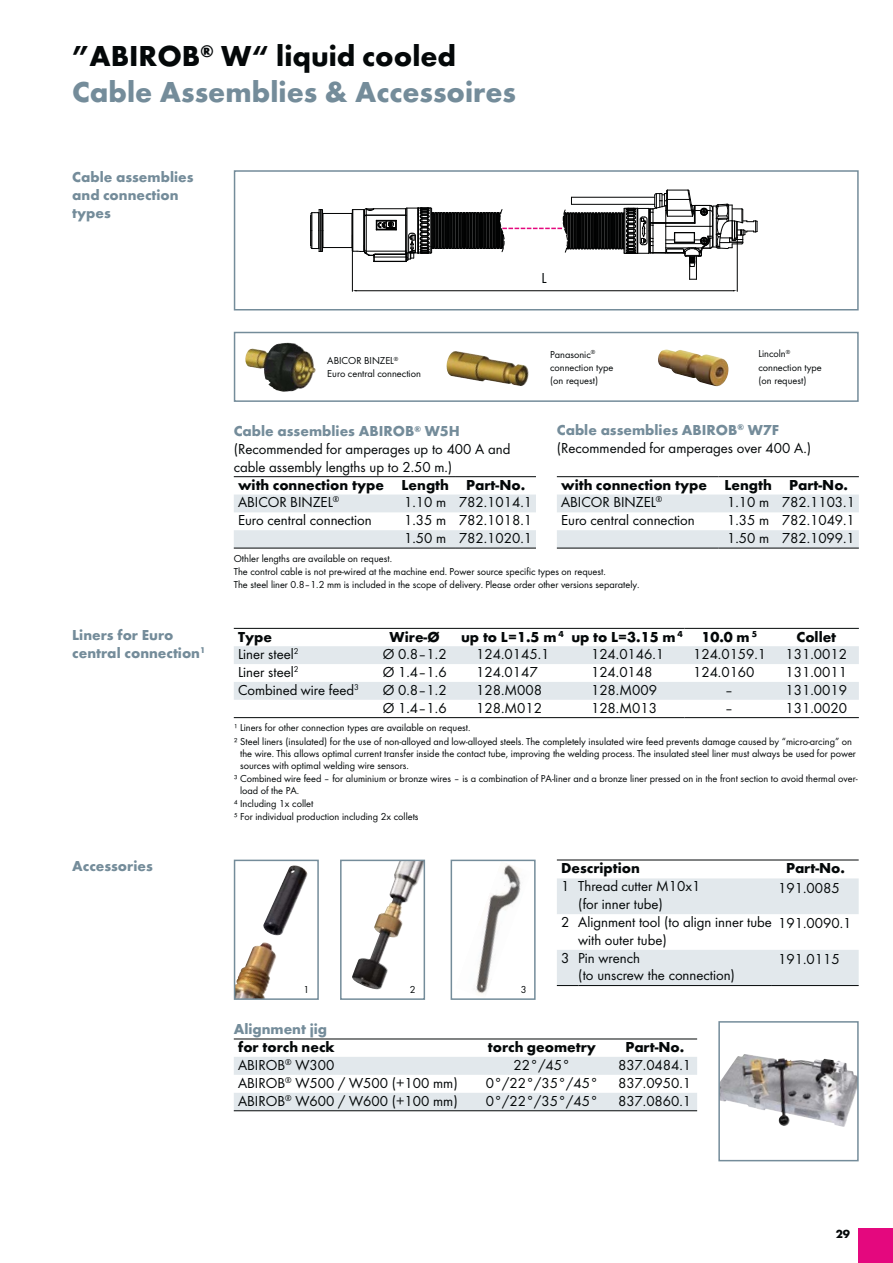
<style>
.page{position:relative;width:893px;height:1263px;background:#fff}
.page>*{position:absolute;margin:0;border:0;box-sizing:border-box;transform-origin:0 0}
.t1{font:700 30px "Futura TOT";color:#748c9a}
.t2{font:700 30px "Futura TOT";color:#040809}
.t3{font:15px/17.9px "Futura TOT Boo";color:#040809}
.t4{font:700 15px "Futura TOT";color:#040809}
.t5{font:700 15px/18px "Futura TOT";color:#748c9a}
.t6{font:700 12px "Futura TOT";color:#040809}
.t7{font:10.5px/13px "Futura TOT Boo";color:#040809}
</style>
<div class="page">
<div style="left:859px;top:1229px;width:34px;height:34px;background:#e4087e"></div>
<img style="left:245px;top:343px;width:42px;height:24px">
<img style="left:446px;top:351px;width:30px;height:29px">
<img style="left:658px;top:350px;width:71px;height:37px">
<div style="left:234px;top:332px;width:625px;height:70px;border:2px solid #748c9a"></div>
<img style="left:721px;top:1054px;width:135px;height:73px">
<div style="left:718px;top:1021px;width:141px;height:140px;border:2px solid #748c9a"></div>
<img style="left:352px;top:863px;width:70px;height:126px">
<div style="left:340px;top:860px;width:85px;height:140px;border:2px solid #748c9a"></div>
<img style="left:237px;top:865px;width:70px;height:132px">
<div style="left:234px;top:860px;width:85px;height:140px;border:2px solid #748c9a"></div>
<img style="left:476px;top:863px;width:45px;height:131px">
<div style="left:451px;top:860px;width:85px;height:140px;border:2px solid #748c9a"></div>
<hr style="left:352px;top:235px;width:1px;height:56px;background:#010202">
<hr style="left:355px;top:290px;width:379px;height:1px;background:#010202">
<hr style="left:737px;top:237px;width:1px;height:54px;background:#010202">
<div style="left:234px;top:170px;width:625px;height:141px;border:2px solid #748c9a"></div>
<svg style="left:310px;top:189px;width:448px;height:91px"></svg>
<svg style="left:557px;top:878px;width:302px;height:108px"></svg>
<hr style="left:772px;top:985px;width:87px;height:1px;background:#040809">
<hr style="left:578px;top:985px;width:194px;height:1px;background:#040809">
<hr style="left:557px;top:860px;width:302px;height:1px;background:#040809">
<svg style="left:234px;top:495px;width:302px;height:53px"></svg>
<hr style="left:234px;top:476px;width:221px;height:1px;background:#040809">
<hr style="left:455px;top:476px;width:81px;height:1px;background:#040809">
<hr style="left:234px;top:548px;width:221px;height:1px;background:#040809">
<hr style="left:455px;top:548px;width:81px;height:1px;background:#040809">
<svg style="left:557px;top:495px;width:302px;height:53px"></svg>
<hr style="left:557px;top:476px;width:161px;height:1px;background:#040809">
<hr style="left:718px;top:476px;width:141px;height:1px;background:#040809">
<hr style="left:557px;top:548px;width:161px;height:1px;background:#040809">
<hr style="left:718px;top:548px;width:141px;height:1px;background:#040809">
<svg style="left:234px;top:646px;width:625px;height:54px"></svg>
<hr style="left:234px;top:628px;width:450px;height:1px;background:#040809">
<hr style="left:684px;top:628px;width:175px;height:1px;background:#040809">
<hr style="left:234px;top:717px;width:450px;height:1px;background:#040809">
<hr style="left:684px;top:717px;width:175px;height:1px;background:#040809">
<svg style="left:234px;top:1057px;width:463px;height:53px"></svg>
<hr style="left:234px;top:1039px;width:463px;height:1px;background:#040809">
<hr style="left:234px;top:1110px;width:463px;height:1px;background:#040809">
<h1 class="t2" style="left:72px;top:45px;width:385px">”ABIROB<sup>®</sup> W“ liquid cooled</h1>
<h1 class="t1" style="left:72px;top:80px;width:445px">Cable Assemblies &amp; Accessoires</h1>
<h2 class="t5" style="left:72px;top:169px;width:123px">Cable assemblies and connection types</h2>
<h2 class="t5" style="left:72px;top:627px;width:135px">Liners for Euro central connection<sup>1</sup></h2>
<h2 class="t5" style="left:72px;top:859px;width:82px">Accessories</h2>
<h2 class="t3" style="left:541px;top:271px;width:7px">L</h2>
<p class="t7" style="left:327px;top:355px;width:95px">ABICOR BINZEL<sup>®<br></sup>Euro central connection</p>
<h2 class="t5" style="left:234px;top:424px;width:228px">Cable assemblies ABIROB<sup>®</sup> W5H</h2>
<h2 class="t3" style="left:234px;top:442px;width:278px">(Recommended for amperages up to 400 A and cable assembly lengths up to 2.50 m.)</h2>
<h2 class="t4" style="left:238px;top:479px;width:289px">with connection type Length Part-No.</h2>
<h2 class="t3" style="left:238px;top:495px;width:103px">ABICOR BINZEL<sup>®</sup></h2>
<h2 class="t3" style="left:404px;top:495px;width:129px">1.10 m 782.1014.1</h2>
<h2 class="t3" style="left:238px;top:513px;width:135px">Euro central connection</h2>
<h2 class="t3" style="left:404px;top:513px;width:129px">1.35 m 782.1018.1<br>1.50 m 782.1020.1</h2>
<p class="t7" style="left:550px;top:349px;width:65px">Panasonic<sup>® </sup>connection type (on request)</p>
<p class="t7" style="left:758px;top:348px;width:65px">Lincoln<sup>® </sup>connection type (on request)</p>
<h2 class="t5" style="left:557px;top:422px;width:224px">Cable assemblies ABIROB<sup>®</sup> W7F</h2>
<h2 class="t3" style="left:557px;top:440px;width:256px">(Recommended for amperages over 400 A.)</h2>
<h2 class="t4" style="left:561px;top:479px;width:289px">with connection type Length Part-No.</h2>
<h2 class="t3" style="left:561px;top:495px;width:103px">ABICOR BINZEL<sup>®</sup></h2>
<h2 class="t3" style="left:727px;top:495px;width:129px">1.10 m 782.1103.1</h2>
<h2 class="t3" style="left:561px;top:513px;width:135px">Euro central connection</h2>
<h2 class="t3" style="left:727px;top:513px;width:129px">1.35 m 782.1049.1<br>1.50 m 782.1099.1</h2>
<p class="t7" style="left:234px;top:553px;width:407px">Othler lengths are available on request.<br>The control cable is not pre-wired at the machine end. Power source specific types on request.<br>The steel liner 0.8–1.2 mm is included in the scope of delivery. Please order other versions separately.</p>
<h2 class="t4" style="left:238px;top:631px;width:36px">Type</h2>
<h2 class="t4" style="left:390px;top:631px;width:52px">Wire-Ø</h2>
<h2 class="t4" style="left:461px;top:631px;width:297px">up to L=1.5 m <sup>4</sup> up to L=3.15 m <sup>4</sup> 10.0 m <sup>5</sup></h2>
<h2 class="t4" style="left:796px;top:631px;width:41px">Collet</h2>
<h2 class="t3" style="left:238px;top:646px;width:62px">Liner steel<sup>2</sup></h2>
<h2 class="t3" style="left:383px;top:646px;width:65px">Ø 0.8–1.2</h2>
<h2 class="t3" style="left:476px;top:646px;width:75px">124.0145.1</h2>
<h2 class="t3" style="left:591px;top:646px;width:75px">124.0146.1</h2>
<h2 class="t3" style="left:693px;top:646px;width:75px">124.0159.1</h2>
<h2 class="t3" style="left:786px;top:646px;width:63px">131.0012</h2>
<h2 class="t3" style="left:238px;top:664px;width:62px">Liner steel<sup>2</sup></h2>
<h2 class="t3" style="left:383px;top:664px;width:65px">Ø 1.4–1.6</h2>
<h2 class="t3" style="left:476px;top:664px;width:63px">124.0147</h2>
<h2 class="t3" style="left:591px;top:664px;width:63px">124.0148</h2>
<h2 class="t3" style="left:693px;top:664px;width:63px">124.0160</h2>
<h2 class="t3" style="left:786px;top:664px;width:63px">131.0011</h2>
<h2 class="t3" style="left:238px;top:682px;width:122px">Combined wire feed<sup>3</sup></h2>
<h2 class="t3" style="left:383px;top:682px;width:65px">Ø 0.8–1.2</h2>
<h2 class="t3" style="left:476px;top:682px;width:67px">128.M008</h2>
<h2 class="t3" style="left:591px;top:682px;width:67px">128.M009</h2>
<h2 class="t3" style="left:725px;top:682px;width:10px">–</h2>
<h2 class="t3" style="left:786px;top:682px;width:63px">131.0019</h2>
<h2 class="t3" style="left:383px;top:700px;width:65px">Ø 1.4–1.6</h2>
<h2 class="t3" style="left:476px;top:700px;width:67px">128.M012</h2>
<h2 class="t3" style="left:591px;top:700px;width:67px">128.M013</h2>
<h2 class="t3" style="left:725px;top:700px;width:10px">–</h2>
<h2 class="t3" style="left:786px;top:700px;width:63px">131.0020</h2>
<p class="t7" style="left:234px;top:722px;width:620px">¹ Liners for other connection types are available on request.<br>² Steel liners (insulated) for the use of non-alloyed and low-alloyed steels. The completely insulated wire feed prevents damage caused by “micro-arcing” on</p>
<p class="t7" style="left:240px;top:748px;width:617px;line-height:12px">the wire. This allows optimal current transfer inside the contact tube, improving the welding process. The insulated steel liner must always be used for power sources with optimal welding wire sensors.</p>
<p class="t7" style="left:240px;top:773px;width:619px;line-height:12px;text-indent:-6px">³ Combined wire feed – for aluminium or bronze wires – is a combination of PA-liner and a bronze liner pressed on in the front section to avoid thermal over&shy;load of the PA.</p>
<p class="t7" style="left:234px;top:798px;width:186px">⁴ Including 1x collet<br>⁵ For individual production including 2x collets</p>
<p class="t7" style="left:304px;top:984px;width:7px">1</p>
<p class="t7" style="left:410px;top:984px;width:7px">2</p>
<p class="t7" style="left:521px;top:984px;width:7px">3</p>
<h2 class="t4" style="left:561px;top:862px;width:80px">Description</h2>
<h2 class="t4" style="left:786px;top:862px;width:61px">Part-No.</h2>
<h2 class="t3" style="left:561px;top:879px;width:141px">1 Thread cutter M10x1</h2>
<h2 class="t3" style="left:778px;top:880px;width:63px">191.0085</h2>
<h2 class="t3" style="left:578px;top:897px;width:86px">(for inner tube)</h2>
<h2 class="t3" style="left:561px;top:914px;width:292px">2 Alignment tool (to align inner tube 191.0090.1</h2>
<h2 class="t3" style="left:578px;top:932px;width:90px">with outer tube)</h2>
<h2 class="t3" style="left:561px;top:950px;width:80px">3 Pin wrench</h2>
<h2 class="t3" style="left:778px;top:952px;width:63px">191.0115</h2>
<h2 class="t3" style="left:578px;top:968px;width:158px">(to unscrew the connection)</h2>
<h2 class="t5" style="left:234px;top:1022px;width:95px">Alignment jig</h2>
<h2 class="t4" style="left:238px;top:1041px;width:98px">for torch neck</h2>
<h2 class="t4" style="left:488px;top:1041px;width:110px">torch geometry</h2>
<h2 class="t4" style="left:625px;top:1041px;width:61px">Part-No.</h2>
<h2 class="t3" style="left:238px;top:1057px;width:98px">ABIROB<sup>®</sup> W300</h2>
<h2 class="t3" style="left:514px;top:1057px;width:58px">22°/45°</h2>
<h2 class="t3" style="left:618px;top:1057px;width:75px">837.0484.1</h2>
<h2 class="t3" style="left:238px;top:1075px;width:221px">ABIROB<sup>®</sup> W500 / W500 (+100 mm)</h2>
<h2 class="t3" style="left:486px;top:1075px;width:114px">0°/22°/35°/45°</h2>
<h2 class="t3" style="left:618px;top:1075px;width:75px">837.0950.1</h2>
<h2 class="t3" style="left:238px;top:1093px;width:221px">ABIROB<sup>®</sup> W600 / W600 (+100 mm)</h2>
<h2 class="t3" style="left:486px;top:1093px;width:114px">0°/22°/35°/45°</h2>
<h2 class="t3" style="left:618px;top:1093px;width:75px">837.0860.1</h2>
<p class="t6" style="left:836px;top:1229px;width:16px">29</p>
</div>
